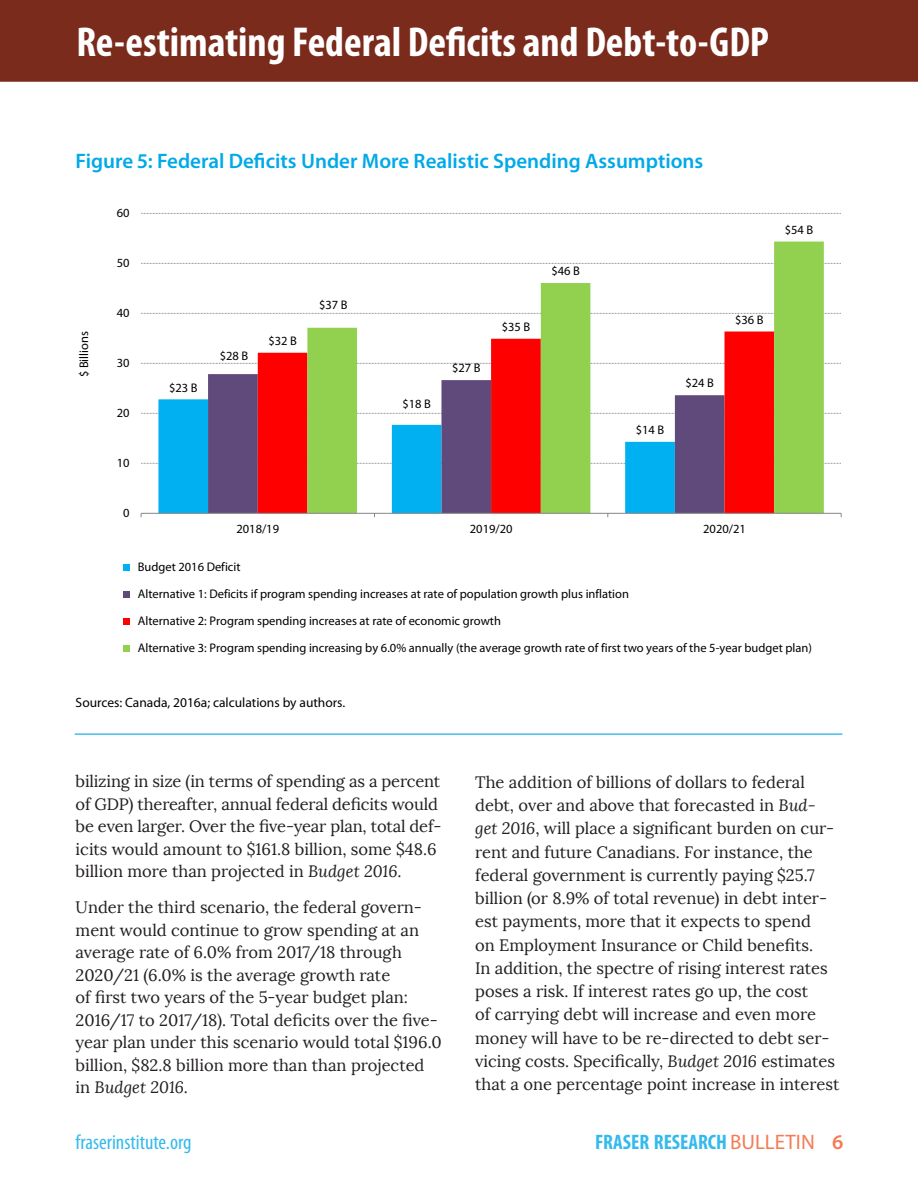
<style>
.page{position:relative;width:918px;height:1188px;background:#fff}
.page>*{position:absolute;margin:0;border:0;box-sizing:border-box;transform-origin:0 0}
.t1{font:700 condensed 42px "Myriad Pro";color:#fff}
.Table_head{font:600 21px "Myriad Pro";color:#01a9e8}
.t2{font:700 condensed 21px "Myriad Pro";color:#34baed}
.t3{font:condensed 21px "Myriad Pro";color:#34baed}
.t4{font:16.5px/23.2px "Lora";color:#231f20}
.table_source{font:13.5px "Myriad Pro";color:#000}
.t5{font:12.45px/27.2px "Myriad Pro";color:#000}
.s1{font-style:italic}
.s2{font-weight:400;font-stretch:normal;color:#f47c54}
.s3{font-weight:600;font-stretch:normal;color:#f47c54}
</style>
<div class="page">
<div style="left:0;top:0;width:918px;height:82px;background:#7a2b1c"></div>
<div style="left:76px;top:24px;width:766px;height:47px;background:#7a2b1c"></div>
<div style="left:75px;top:23px;width:768px;height:49px;border:2px solid #7a2b1c"></div>
<hr style="left:75px;top:734px;width:767px;height:1px;background:#01a9e8">
<svg style="left:141px;top:463px;width:700px;height:1px"></svg>
<svg style="left:141px;top:413px;width:700px;height:1px"></svg>
<svg style="left:141px;top:363px;width:700px;height:1px"></svg>
<svg style="left:141px;top:313px;width:700px;height:1px"></svg>
<svg style="left:141px;top:263px;width:700px;height:1px"></svg>
<svg style="left:141px;top:213px;width:700px;height:1px"></svg>
<div style="left:158px;top:399px;width:50px;height:114px;background:#00b0f0"></div>
<div style="left:208px;top:374px;width:50px;height:139px;background:#604a7b"></div>
<div style="left:258px;top:352px;width:49px;height:161px;background:#f00"></div>
<svg style="left:307px;top:242px;width:517px;height:271px"></svg>
<hr style="left:141px;top:513px;width:700px;height:1px;background:#868686">
<svg style="left:123px;top:564px;width:6px;height:6px"></svg>
<div style="left:123px;top:591px;width:6px;height:7px;background:#604a7b"></div>
<div style="left:123px;top:618px;width:6px;height:7px;background:#f00"></div>
<div style="left:123px;top:645px;width:6px;height:7px;background:#92d050"></div>
<h1 class="t1" style="left:76px;top:16px;width:694px">Re-estimating Federal Deficits and Debt-to-GDP</h1>
<p class="Table_head" style="left:76px;top:147px;width:629px">Figure 5: Federal Deficits Under More Realistic Spending Assumptions</p>
<p class="t5" style="left:70px;top:377px;width:48px;rotate:-90deg">$ Billions</p>
<p class="t5" style="left:117px;top:199px;width:14px">60</p>
<p class="t5" style="left:117px;top:249px;width:14px">50</p>
<p class="t5" style="left:117px;top:299px;width:14px">40</p>
<p class="t5" style="left:117px;top:349px;width:14px">30</p>
<p class="t5" style="left:117px;top:399px;width:14px">20</p>
<p class="t5" style="left:117px;top:449px;width:14px">10</p>
<p class="t5" style="left:169px;top:374px;width:30px">$23 B</p>
<p class="t5" style="left:220px;top:342px;width:30px">$28 B</p>
<p class="t5" style="left:268px;top:327px;width:30px">$32 B</p>
<p class="t5" style="left:319px;top:291px;width:30px">$37 B</p>
<p class="t5" style="left:402px;top:390px;width:30px">$18 B</p>
<p class="t5" style="left:452px;top:354px;width:30px">$27 B</p>
<p class="t5" style="left:502px;top:313px;width:30px">$35 B</p>
<p class="t5" style="left:551px;top:257px;width:30px">$46 B</p>
<p class="t5" style="left:785px;top:216px;width:30px">$54 B</p>
<p class="t5" style="left:636px;top:416px;width:30px">$14 B</p>
<p class="t5" style="left:685px;top:370px;width:30px">$24 B</p>
<p class="t5" style="left:735px;top:306px;width:30px">$36 B</p>
<p class="t5" style="left:123px;top:499px;width:8px">0</p>
<p class="t5" style="left:236px;top:515px;width:44px">2018/19</p>
<p class="t5" style="left:470px;top:515px;width:44px">2019/20</p>
<p class="t5" style="left:703px;top:515px;width:44px">2020/21</p>
<p class="t5" style="left:138px;top:553px;width:676px">Budget 2016 Deficit<br>Alternative 1: Deficits if program spending increases at rate of population growth plus inflation<br>Alternative 2: Program spending increases at rate of economic growth<br>Alternative 3: Program spending increasing by 6.0% annually (the average growth rate of first two years of the 5-year budget plan)</p>
<p class="table_source" style="left:76px;top:694px;width:271px">Sources: Canada, 2016a; calculations by authors.</p>
<p class="t4" style="left:76px;top:770px;width:367px;line-height:22.5px">bilizing in size (in terms of spending as a percent of GDP) thereafter, annual federal deficits would be even larger. Over the five-year plan, total def&shy;icits would amount to $161.8 billion, some $48.6 billion more than projected in <span class="s1">Budget 2016</span>.</p>
<p class="t4" style="left:76px;top:896px;width:368px;line-height:22.5px">Under the third scenario, the federal govern&shy;ment would continue to grow spending at an average rate of 6.0% from 2017/18 through 2020/21 (6.0% is the average growth rate<br>of first two years of the 5-year budget plan:<br>2016/17 to 2017/18). Total deficits over the five&shy;year plan under this scenario would total $196.0 billion, $82.8 billion more than than projected in <span class="s1">Budget 2016</span>.</p>
<p class="t4" style="left:475px;top:771px;width:366px">The addition of billions of dollars to federal debt, over and above that forecasted in <span class="s1">Bud&shy;get 2016</span>, will place a significant burden on cur&shy;rent and future Canadians. For instance, the federal government is currently paying $25.7 billion (or 8.9% of total revenue) in debt inter&shy;est payments, more that it expects to spend<br>on Employment Insurance or Child benefits.<br>In addition, the spectre of rising interest rates poses a risk. If interest rates go up, the cost<br>of carrying debt will increase and even more money will have to be re-directed to debt ser&shy;vicing costs. Specifically, <span class="s1">Budget 2016</span> estimates that a one percentage point increase in interest</p>
<p class="t3" style="left:76px;top:1129px;width:117px">fraserinstitute.org</p>
<p class="t2" style="left:595px;top:1129px;width:250px">FRASER RESEARCH <span class="s2">BULLETIN</span> <span class="s3">6</span></p>
</div>
